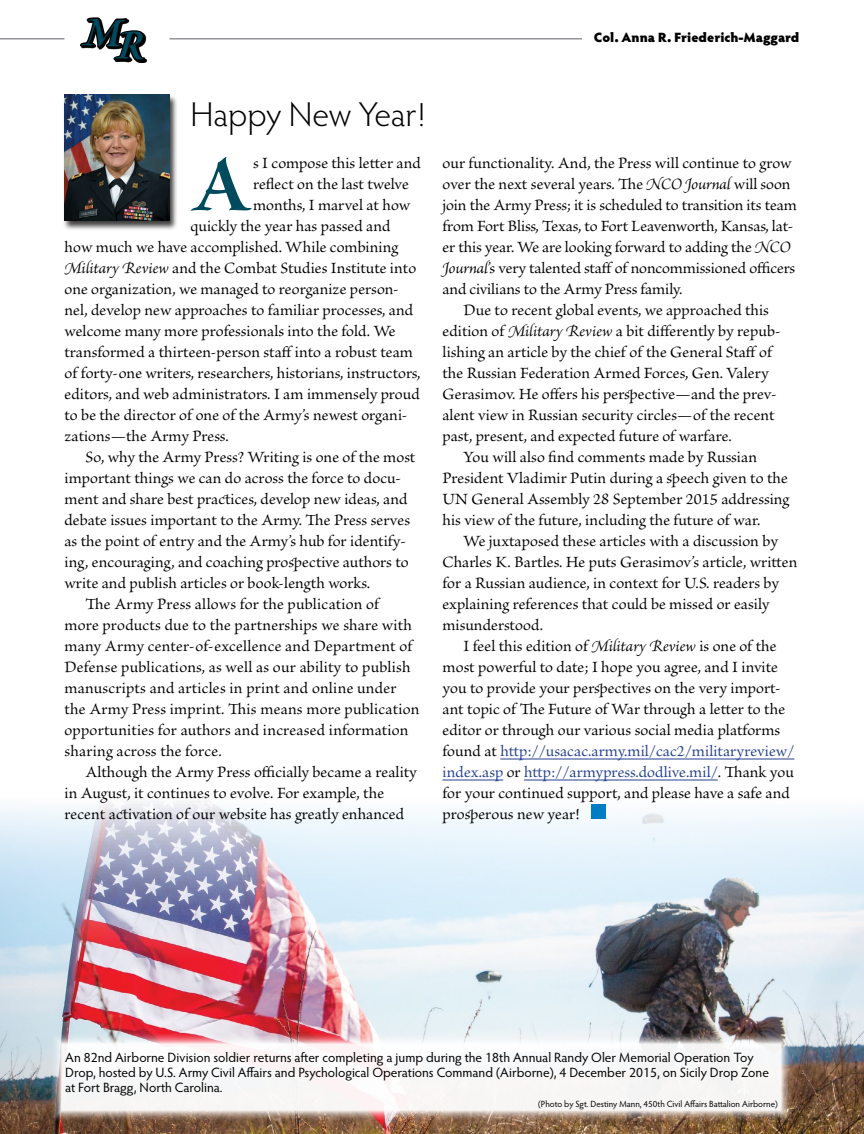
<style>
.page{position:relative;width:864px;height:1134px;background:#fff}
.page>*{position:absolute;margin:0;border:0;box-sizing:border-box;transform-origin:0 0}
.t1{font:87.3px "Brioso Pro Bold Disp";color:#004a5d}
.t2{font:300 34.5px "Hypatia Sans Pro";letter-spacing:-.005em;color:#000}
.t3{font:16.5px "Brioso Pro";letter-spacing:.005em;color:#000}
.t4{font:16.5px "Brioso Pro";color:#25408f}
.t5{font:13.5px/15px "Hypatia Sans Pro";color:#000}
.t6{font:900 13.5px "Hypatia Sans Pro";color:#000}
.t7{font:9px "Hypatia Sans Pro";color:#000}
.s1{font-style:italic}
.s2{color:#000}
</style>
<div class="page">
<div style="left:63px;top:94px;width:115px;height:137px;background:#000;opacity:.75"></div>
<img style="left:64px;top:94px;width:106px;height:126px">
<img style="left:0;top:801px;width:864px;height:333px">
<hr style="left:500px;top:759px;width:294px;height:1px;background:#25408f">
<hr style="left:442px;top:780px;width:61px;height:1px;background:#25408f">
<hr style="left:524px;top:780px;width:194px;height:1px;background:#25408f">
<hr style="left:170px;top:38px;width:411px;height:2px;background:#939598">
<hr style="left:0;top:38px;width:64px;height:2px;background:#939598">
<div style="left:591px;top:804px;width:15px;height:15px;background:#007dc3"></div>
<svg style="left:50px;top:1032px;width:743px;height:90px;fill:#f7f6f5"></svg>
<svg style="left:80px;top:17px;width:67px;height:46px"></svg>
<p class="t6" style="left:594px;top:27px;width:207px">Col. Anna R. Friederich-Maggard</p>
<h2 class="t2" style="left:190px;top:92px;width:236px">Happy New Year!</h2>
<h1 class="t1" style="left:191px;top:139px;width:61px">A</h1>
<p class="t3" style="left:253px;top:154px;width:169px">s I compose this letter and</p>
<p class="t3" style="left:253px;top:175px;width:157px">reflect on the last twelve</p>
<p class="t3" style="left:253px;top:196px;width:159px">months, I marvel at how</p>
<p class="t3" style="left:191px;top:217px;width:202px">quickly the year has passed and</p>
<p class="t3" style="left:65px;top:238px;width:335px">how much we have accomplished. While combining</p>
<p class="t3" style="left:65px;top:259px;width:353px"><span class="s1">Military Review</span> and the Combat Studies Institute into</p>
<p class="t3" style="left:65px;top:280px;width:336px">one organization, we managed to reorganize person-</p>
<p class="t3" style="left:65px;top:301px;width:350px">nel, develop new approaches to familiar processes, and</p>
<p class="t3" style="left:65px;top:322px;width:333px">welcome many more professionals into the fold. We</p>
<p class="t3" style="left:65px;top:343px;width:350px">transformed a thirteen-person staff into a robust team</p>
<p class="t3" style="left:65px;top:364px;width:358px">of forty-one writers, researchers, historians, instructors,</p>
<p class="t3" style="left:65px;top:385px;width:357px">editors, and web administrators. I am immensely proud</p>
<p class="t3" style="left:65px;top:406px;width:344px">to be the director of one of the Army’s newest organi-</p>
<p class="t3" style="left:65px;top:427px;width:166px">zations—the Army Press.</p>
<p class="t3" style="left:86px;top:448px;width:331px">So, why the Army Press? Writing is one of the most</p>
<p class="t3" style="left:65px;top:469px;width:338px">important things we can do across the force to docu-</p>
<p class="t3" style="left:65px;top:490px;width:344px">ment and share best practices, develop new ideas, and</p>
<p class="t3" style="left:65px;top:511px;width:347px">debate issues important to the Army. The Press serves</p>
<p class="t3" style="left:65px;top:532px;width:343px">as the point of entry and the Army’s hub for identify-</p>
<p class="t3" style="left:65px;top:553px;width:346px">ing, encouraging, and coaching prospective authors to</p>
<p class="t3" style="left:65px;top:574px;width:307px">write and publish articles or book-length works.</p>
<p class="t3" style="left:86px;top:595px;width:295px">The Army Press allows for the publication of</p>
<p class="t3" style="left:65px;top:616px;width:349px">more products due to the partnerships we share with</p>
<p class="t3" style="left:65px;top:637px;width:349px">many Army center-of-excellence and Department of</p>
<p class="t3" style="left:65px;top:658px;width:348px">Defense publications, as well as our ability to publish</p>
<p class="t3" style="left:65px;top:679px;width:334px">manuscripts and articles in print and online under</p>
<p class="t3" style="left:65px;top:700px;width:356px">the Army Press imprint. This means more publication</p>
<p class="t3" style="left:65px;top:721px;width:346px">opportunities for authors and increased information</p>
<p class="t3" style="left:65px;top:742px;width:159px">sharing across the force.</p>
<p class="t3" style="left:86px;top:763px;width:333px">Although the Army Press officially became a reality</p>
<p class="t3" style="left:65px;top:784px;width:321px">in August, it continues to evolve. For example, the</p>
<p class="t3" style="left:65px;top:805px;width:341px">recent activation of our website has greatly enhanced</p>
<p class="t3" style="left:442px;top:154px;width:351px">our functionality. And, the Press will continue to grow</p>
<p class="t3" style="left:442px;top:175px;width:350px">over the next several years. The <span class="s1">NCO Journal</span> will soon</p>
<p class="t3" style="left:442px;top:196px;width:356px">join the Army Press; it is scheduled to transition its team</p>
<p class="t3" style="left:442px;top:217px;width:352px">from Fort Bliss, Texas, to Fort Leavenworth, Kansas, lat-</p>
<p class="t3" style="left:442px;top:238px;width:350px">er this year. We are looking forward to adding the <span class="s1">NCO</span></p>
<p class="t3" style="left:442px;top:259px;width:354px"><span class="s1">Journal</span>’s very talented staff of noncommissioned officers</p>
<p class="t3" style="left:442px;top:280px;width:242px">and civilians to the Army Press family.</p>
<p class="t3" style="left:464px;top:301px;width:307px">Due to recent global events, we approached this</p>
<p class="t3" style="left:442px;top:322px;width:340px">edition of <span class="s1">Military Review</span> a bit differently by repub-</p>
<p class="t3" style="left:442px;top:343px;width:331px">lishing an article by the chief of the General Staff of</p>
<p class="t3" style="left:442px;top:364px;width:328px">the Russian Federation Armed Forces, Gen. Valery</p>
<p class="t3" style="left:442px;top:385px;width:336px">Gerasimov. He offers his perspective—and the prev-</p>
<p class="t3" style="left:442px;top:406px;width:334px">alent view in Russian security circles—of the recent</p>
<p class="t3" style="left:442px;top:427px;width:291px">past, present, and expected future of warfare.</p>
<p class="t3" style="left:464px;top:448px;width:295px">You will also find comments made by Russian</p>
<p class="t3" style="left:442px;top:469px;width:347px">President Vladimir Putin during a speech given to the</p>
<p class="t3" style="left:442px;top:490px;width:348px">UN General Assembly 28 September 2015 addressing</p>
<p class="t3" style="left:442px;top:511px;width:319px">his view of the future, including the future of war.</p>
<p class="t3" style="left:464px;top:532px;width:316px">We juxtaposed these articles with a discussion by</p>
<p class="t3" style="left:442px;top:553px;width:356px">Charles K. Bartles. He puts Gerasimov’s article, written</p>
<p class="t3" style="left:442px;top:574px;width:338px">for a Russian audience, in context for U.S. readers by</p>
<p class="t3" style="left:442px;top:595px;width:328px">explaining references that could be missed or easily</p>
<p class="t3" style="left:442px;top:616px;width:102px">misunderstood.</p>
<p class="t3" style="left:464px;top:637px;width:315px">I feel this edition of <span class="s1">Military Review</span> is one of the</p>
<p class="t3" style="left:443px;top:658px;width:337px">most powerful to date; I hope you agree, and I invite</p>
<p class="t3" style="left:443px;top:679px;width:340px">you to provide your perspectives on the very import-</p>
<p class="t3" style="left:443px;top:700px;width:344px">ant topic of The Future of War through a letter to the</p>
<p class="t3" style="left:443px;top:721px;width:339px">editor or through our various social media platforms</p>
<p class="t4" style="left:443px;top:742px;width:353px"><span class="s2">found at</span> http://usacac.army.mil/cac2/militaryreview/</p>
<p class="t4" style="left:443px;top:763px;width:353px">index.asp <span class="s2">or</span> http://armypress.dodlive.mil/<span class="s2">. Thank you</span></p>
<p class="t3" style="left:443px;top:784px;width:349px">for your continued support, and please have a safe and</p>
<p class="t3" style="left:443px;top:805px;width:139px">prosperous new year!</p>
<p class="t5" style="left:65px;top:1049px;width:705px">An 82nd Airborne Division soldier returns after completing a jump during the 18th Annual Randy Oler Memorial Operation Toy<br>Drop, hosted by U.S. Army Civil Affairs and Psychological Operations Command (Airborne), 4 December 2015, on Sicily Drop Zone at Fort Bragg, North Carolina.</p>
<p class="t7" style="left:538px;top:1098px;width:241px">(Photo by Sgt. Destiny Mann, 450th Civil Affairs Battalion Airborne)</p>
<p class="t5" style="left:64px;top:1079px;width:8px">2</p>
</div>
